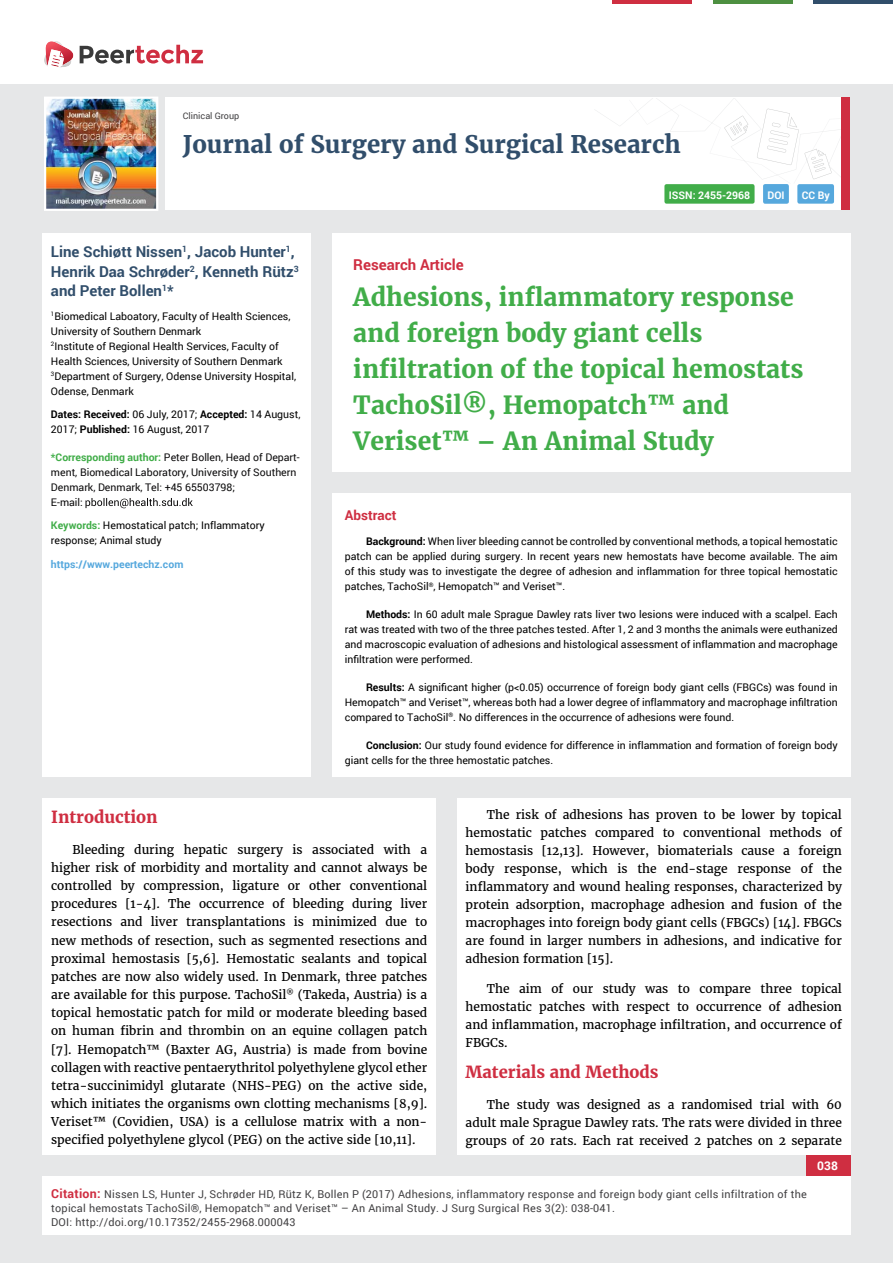
<style>
.page{position:relative;width:893px;height:1263px;background:#e6e7e8}
.page>*{position:absolute;margin:0;border:0;box-sizing:border-box;transform-origin:0 0}
.t1{font:700 24.75px/36px "Merriweather";color:#41ad49}
.t2{font:700 24px "Merriweather";color:#314e6b}
.t3{font:700 16.5px "Merriweather";color:#cf2e41}
.t4{font:700 15px/19.5px "Roboto";color:#314e6b}
.t5{font:700 15px "Roboto";color:#cf2e41}
.t6{font:700 13.5px "Roboto";color:#cf2e41}
.t7{font:12px/18.1px "Merriweather";color:#000;text-align:justify}
.t8{font:700 12px "Roboto";color:#fff}
.t9{font:10.8px/14px "Roboto";letter-spacing:.02em;color:#414042}
.t10{font:10.5px/15px "Roboto";color:#000}
.t11{font:10.5px/15px "Roboto";color:#0b0a0b}
.t12{font:700 10.5px "Roboto";color:#56a8dd}
.t13{font:700 10.5px "Roboto";color:#fff}
.t14{font:9px "Roboto";color:#414042}
.s1{font-weight:700}
.s2{font-weight:700;color:#41ad49}
.s3{font-weight:700;font-size:12.45px;color:#cf2e41}
</style>
<div class="page">
<div style="left:165px;top:98px;width:684px;height:112px;background:#fff"></div>
<svg style="left:597px;top:99px;width:244px;height:81px"></svg>
<div style="left:841px;top:98px;width:8px;height:112px;background:#cf2e41"></div>
<img style="left:44px;top:97px;width:114px;height:114px">
<div style="left:0;top:0;width:893px;height:83px;background:#fff"></div>
<svg style="left:44px;top:41px;width:159px;height:27px"></svg>
<div style="left:664px;top:184px;width:90px;height:20px;background:#41ad49;border-radius:2px"></div>
<div style="left:763px;top:184px;width:26px;height:20px;background:#56a8dd;border-radius:2px"></div>
<div style="left:797px;top:184px;width:37px;height:20px;background:#56a8dd;border-radius:2px"></div>
<hr style="left:713px;top:0;width:79px;height:3px;background:#4d9041">
<hr style="left:612px;top:0;width:80px;height:3px;background:#cf2e41">
<hr style="left:813px;top:0;width:80px;height:3px;background:#314e6b">
<div style="left:806px;top:1154px;width:44px;height:52px;background:#cf2e41"></div>
<div style="left:42px;top:1176px;width:809px;height:58px;background:#fff"></div>
<div style="left:332px;top:493px;width:518px;height:283px;background:#fff"></div>
<div style="left:332px;top:233px;width:518px;height:238px;background:#fff"></div>
<div style="left:42px;top:233px;width:269px;height:543px;background:#fff"></div>
<svg style="left:85px;top:498px;width:108px;height:10px"></svg>
<div style="left:43px;top:798px;width:393px;height:356px;background:#fff"></div>
<div style="left:457px;top:798px;width:393px;height:356px;background:#fff"></div>
<p class="t14" style="left:183px;top:110px;width:58px">Clinical Group</p>
<h2 class="t2" style="left:183px;top:129px;width:499px">Journal of Surgery and Surgical Research</h2>
<p class="t13" style="left:669px;top:188px;width:83px">ISSN: 2455-2968</p>
<p class="t13" style="left:767px;top:188px;width:19px">DOI</p>
<p class="t13" style="left:802px;top:188px;width:29px">CC By</p>
<p class="t4" style="left:51px;top:242px;width:249px">Line Schiøtt Nissen<sup>1</sup>, Jacob Hunter<sup>1</sup>,<br>Henrik Daa Schrøder<sup>2</sup>, Kenneth Rütz<sup>3 </sup>and Peter Bollen<sup>1</sup>*</p>
<p class="t10" style="left:51px;top:308px;width:247px"><sup>1</sup>Biomedical Laboatory, Faculty of Health Sciences, University of Southern Denmark<br><sup>2</sup>Institute of Regional Health Services, Faculty of Health Sciences, University of Southern Denmark <sup>3</sup>Department of Surgery, Odense University Hospital, Odense, Denmark</p>
<p class="t10" style="left:51px;top:407px;width:251px"><span class="s1">Dates: Received:</span> 06 July, 2017; <span class="s1">Accepted:</span> 14 August,<br>2017; <span class="s1">Published:</span> 16 August, 2017</p>
<p class="t11" style="left:51px;top:449px;width:250px"><span class="s2">*Corresponding author:</span> Peter Bollen, Head of Depart&shy;ment, Biomedical Laboratory, University of Southern Denmark, Denmark, Tel: +45 65503798;<br>E-mail:</p>
<p class="t10" style="left:51px;top:518px;width:215px"><span class="s2">Keywords:</span> Hemostatical patch; Inflammatory response; Animal study</p>
<p class="t12" style="left:51px;top:557px;width:134px">https://www.peertechz.com</p>
<p class="t5" style="left:353px;top:254px;width:112px">Research Article</p>
<h1 class="t1" style="left:353px;top:279px;width:452px">Adhesions, inflammatory response and foreign body giant cells infiltration of the topical hemostats<br>TachoSil®, Hemopatch™ and<br>Veriset™ – An Animal Study</h1>
<p class="t6" style="left:345px;top:506px;width:53px">Abstract</p>
<p class="t10" style="left:345px;top:534px;width:494px;text-align:justify;text-indent:21px"><span class="s1">Background:</span> When liver bleeding cannot be controlled by conventional methods, a topical hemostatic patch can be applied during surgery. In recent years new hemostats have become available. The aim of this study was to investigate the degree of adhesion and inflammation for three topical hemostatic patches, TachoSil<sup>®</sup>, Hemopatch™ and Veriset™.</p>
<p class="t10" style="left:345px;top:607px;width:495px;text-align:justify;text-indent:21px"><span class="s1">Methods:</span> In 60 adult male Sprague Dawley rats liver two lesions were induced with a scalpel. Each rat was treated with two of the three patches tested. After 1, 2 and 3 months the animals were euthanized and macroscopic evaluation of adhesions and histological assessment of inflammation and macrophage infiltration were performed.</p>
<p class="t10" style="left:345px;top:679px;width:494px;text-align:justify;text-indent:21px"><span class="s1">Results:</span> A significant higher (p&lt;0.05) occurrence of foreign body giant cells (FBGCs) was found in Hemopatch™ and Veriset™, whereas both had a lower degree of inflammatory and macrophage infiltration compared to TachoSil<sup>®</sup>. No differences in the occurrence of adhesions were found.</p>
<p class="t10" style="left:345px;top:737px;width:494px;text-indent:21px"><span class="s1">Conclusion:</span> Our study found evidence for difference in inflammation and formation of foreign body giant cells for the three hemostatic patches.</p>
<h3 class="t3" style="left:51px;top:807px;width:108px">Introduction</h3>
<p class="t7" style="left:51px;top:841px;width:378px;text-indent:21px">Bleeding during hepatic surgery is associated with a higher risk of morbidity and mortality and cannot always be controlled by compression, ligature or other conventional procedures [1-4]. The occurrence of bleeding during liver resections and liver transplantations is minimized due to new methods of resection, such as segmented resections and proximal hemostasis [5,6]. Hemostatic sealants and topical patches are now also widely used. In Denmark, three patches are available for this purpose. TachoSil<sup>®</sup> (Takeda, Austria) is a topical hemostatic patch for mild or moderate bleeding based on human fibrin and thrombin on an equine collagen patch [7]. Hemopatch™ (Baxter AG, Austria) is made from bovine collagen with reactive pentaerythritol polyethylene glycol ether tetra-succinimidyl glutarate (NHS-PEG) on the active side, which initiates the organisms own clotting mechanisms [8,9].<br>Veriset™ (Covidien, USA) is a cellulose matrix with a non&shy;specified polyethylene glycol (PEG) on the active side [10,11].</p>
<p class="t7" style="left:466px;top:805px;width:378px;text-indent:21px">The risk of adhesions has proven to be lower by topical hemostatic patches compared to conventional methods of hemostasis [12,13]. However, biomaterials cause a foreign body response, which is the end-stage response of the inflammatory and wound healing responses, characterized by protein adsorption, macrophage adhesion and fusion of the macrophages into foreign body giant cells (FBGCs) [14]. FBGCs are found in larger numbers in adhesions, and indicative for adhesion formation [15].</p>
<p class="t7" style="left:466px;top:980px;width:378px;text-indent:21px">The aim of our study was to compare three topical hemostatic patches with respect to occurrence of adhesion and inflammation, macrophage infiltration, and occurrence of FBGCs.</p>
<h3 class="t3" style="left:466px;top:1062px;width:195px">Materials and Methods</h3>
<p class="t7" style="left:466px;top:1096px;width:378px;text-indent:21px">The study was designed as a randomised trial with 60 adult male Sprague Dawley rats. The rats were divided in three groups of 20 rats. Each rat received 2 patches on 2 separate</p>
<p class="t8" style="left:817px;top:1158px;width:22px">038</p>
<p class="t9" style="left:51px;top:1186px;width:757px"><span class="s3">Citation:</span> Nissen LS, Hunter J, Schrøder HD, Rütz K, Bollen P (2017) Adhesions, inflammatory response and foreign body giant cells infiltration of the topical hemostats TachoSil®, Hemopatch™ and Veriset™ – An Animal Study. J Surg Surgical Res 3(2): 038-041.<br>DOI: http://doi.org/10.17352/2455-2968.000043</p>
</div>
